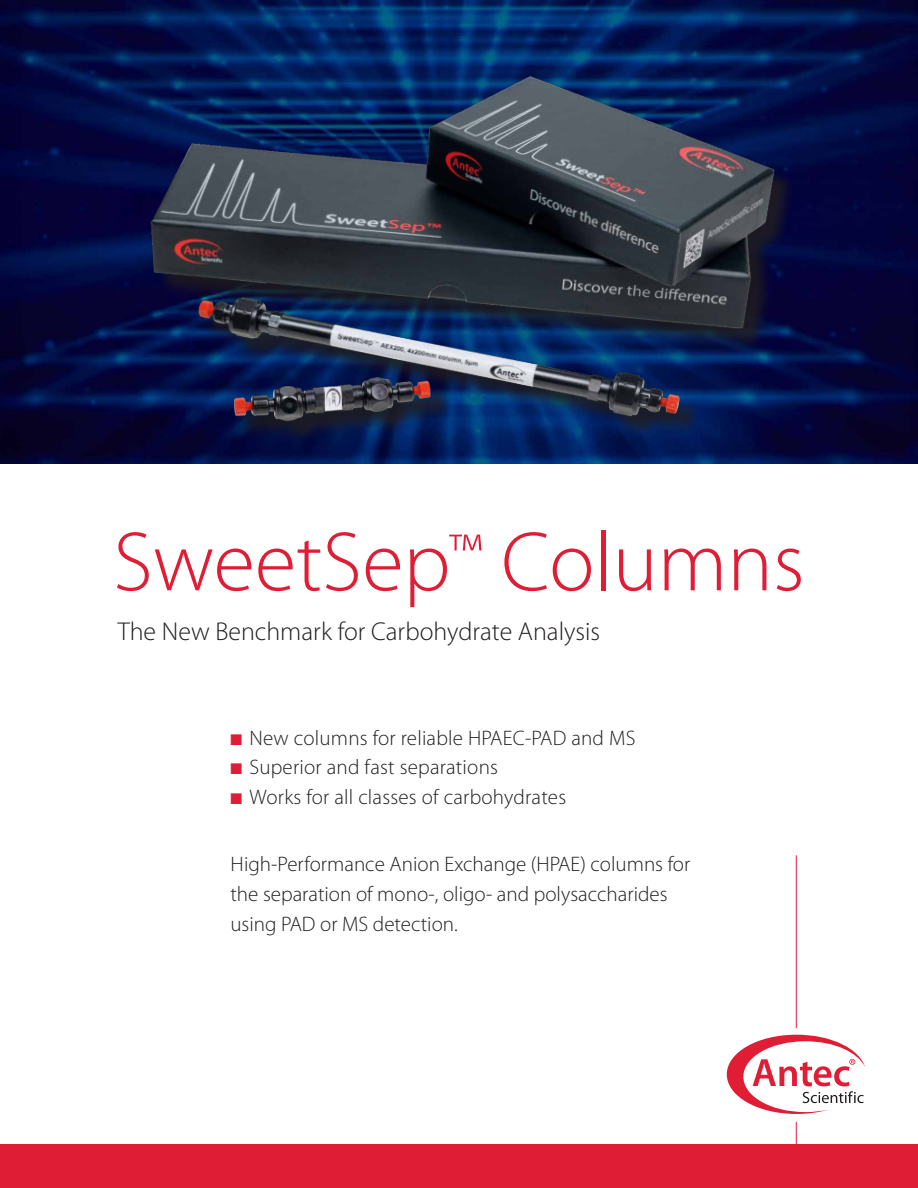
<style>
.page{position:relative;width:918px;height:1188px;background:#fff}
.page>*{position:absolute;margin:0;border:0;box-sizing:border-box;transform-origin:0 0}
.Tussenkop_rood{font:300 85.05px "Myriad Pro";color:#df1d35}
.Tussenkop_rood-2{font:300 25.95px "Myriad Pro";color:#231f20}
.Tussenkop_rood-3{font:300 21px/30px "Myriad Pro";color:#231f20}
.s1{color:#df1d35}
</style>
<div class="page">
<div style="left:0;top:1145px;width:918px;height:43px;background:#df1d35"></div>
<hr style="left:796px;top:855px;width:1px;height:173px;background:#df1d35">
<hr style="left:796px;top:1122px;width:1px;height:65px;background:#df1d35">
<svg style="left:727px;top:1035px;width:138px;height:79px"></svg>
<img style="left:0;top:0;width:918px;height:463px">
<img style="left:107px;top:54px;width:689px;height:410px">
<p class="Tussenkop_rood" style="left:113px;top:515px;width:693px">SweetSep<sup>™</sup> Columns</p>
<p class="Tussenkop_rood-2" style="left:118px;top:617px;width:484px">The New Benchmark for Carbohydrate Analysis</p>
<p class="Tussenkop_rood-3" style="left:230px;top:723px;width:407px"><span class="s1">■</span> New columns for reliable HPAEC-PAD and MS</p>
<p class="Tussenkop_rood-3" style="left:230px;top:753px;width:269px"><span class="s1">■</span> Superior and fast separations</p>
<p class="Tussenkop_rood-3" style="left:230px;top:782px;width:337px"><span class="s1">■</span> Works for all classes of carbohydrates</p>
<p class="Tussenkop_rood-3" style="left:230px;top:849px;width:461px">High-Performance Anion Exchange (HPAE) columns for the separation of mono-, oligo- and polysaccharides using PAD or MS detection.</p>
</div>
